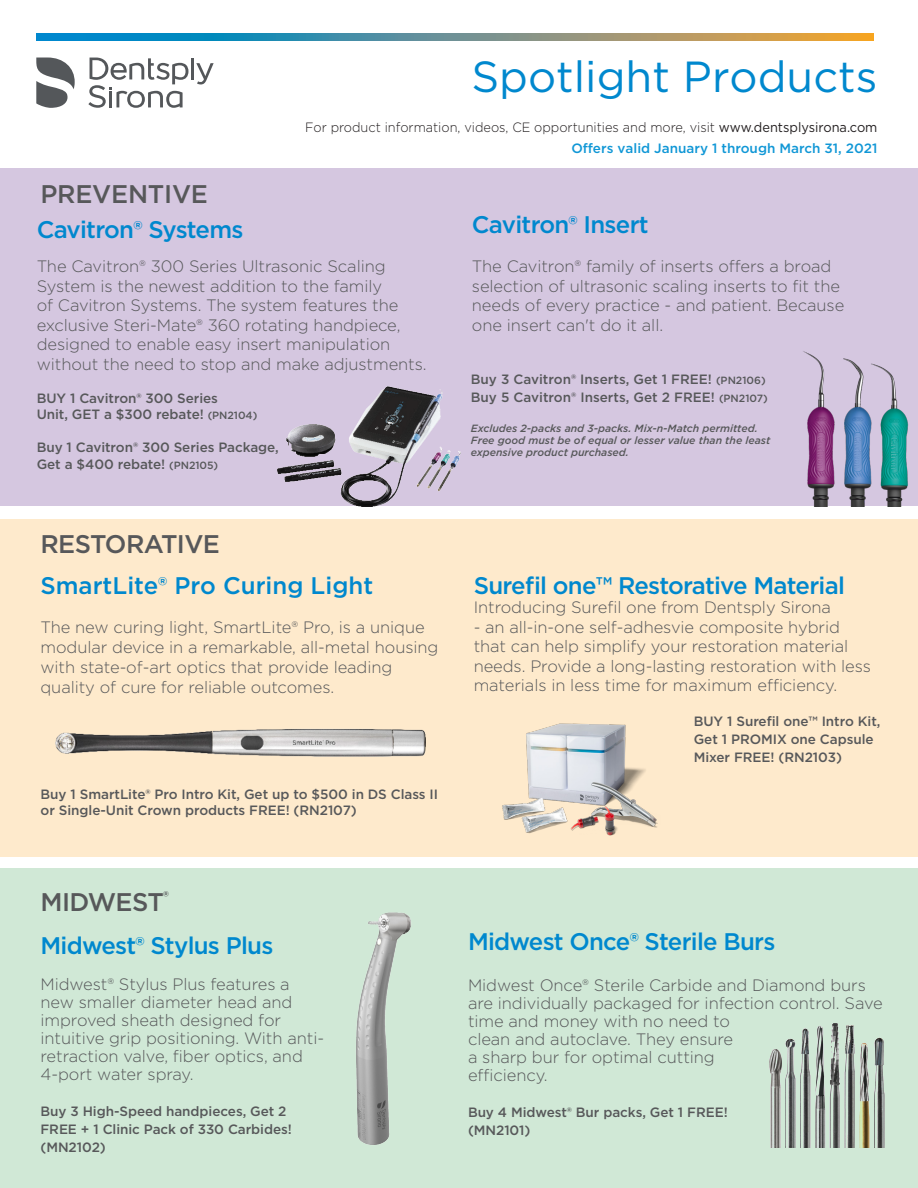
<style>
.page{position:relative;width:918px;height:1188px;background:#fff}
.page>*{position:absolute;margin:0;border:0;box-sizing:border-box;transform-origin:0 0}
.t1{font:43.5px "Gotham";color:#0088ce}
.brand{font:500 25.5px "Gotham";letter-spacing:-.025em;color:#57585a}
.brand-2{font:500 24px "Gotham";letter-spacing:-.03em;color:#0088ce}
.brand-3{font:500 24px "Gotham";color:#0088ce}
.offer-front{font:300 16.5px/19.5px "Gotham";letter-spacing:-.005em;color:#57585a}
.body{font:300 16.5px/19.8px "Gotham";letter-spacing:-.005em;color:#57585a}
.offer-front-2{font:500 13.5px/18px "Gotham";letter-spacing:-.005em;color:#57585a}
.body-2{font:500 13.5px/16.5px "Gotham";letter-spacing:-.005em;color:#57585a}
.t2{font:300 13.5px "Gotham";color:#231f20;scale:.95 1}
.t3{font:500 13.5px "Gotham";color:#1097d6}
.offer-front-3{font:italic 500 10.5px/12px "Gotham";color:#57585a}
.s1{font-weight:400}
.s2{font-size:10.5px}
</style>
<div class="page">
<div style="left:0;top:169px;width:918px;height:337px;background:#d5c7e0"></div>
<img style="left:803px;top:351px;width:106px;height:155px">
<div style="left:0;top:868px;width:918px;height:320px;background:#d0e8d6"></div>
<div style="left:0;top:519px;width:918px;height:338px;background:#feeacc"></div>
<img style="left:502px;top:723px;width:156px;height:113px">
<img style="left:769px;top:1023px;width:116px;height:125px">
<img style="left:356px;top:912px;width:55px;height:233px">
<img style="left:55px;top:729px;width:371px;height:28px">
<img style="left:277px;top:387px;width:184px;height:120px">
<svg style="left:36px;top:33px;width:837px;height:8px;background:#6a928d"></svg>
<hr style="left:191px;top:58px;width:3px;height:21px;background:#54575a">
<svg style="left:196px;top:63px;width:18px;height:21px"></svg>
<svg style="left:88px;top:58px;width:100px;height:50px"></svg>
<svg style="left:36px;top:58px;width:39px;height:50px"></svg>
<p class="t1" style="left:471px;top:49px;width:408px">Spotlight Products</p>
<p class="t2" style="left:305px;top:119px;width:604px">For product information, videos, CE opportunities and more, visit <span class="s1">www.dentsplysirona.com</span></p>
<p class="brand" style="left:41px;top:177px;width:169px">PREVENTIVE</p>
<p class="brand-2" style="left:37px;top:214px;width:208px">Cavitron® Systems</p>
<p class="offer-front" style="left:37px;top:256px;width:391px">The Cavitron® 300 Series Ultrasonic Scaling System is the newest addition to the family<br>of Cavitron Systems. The system features the exclusive Steri-Mate® 360 rotating handpiece, designed to enable easy insert manipulation without the need to stop and make adjustments.</p>
<p class="offer-front-2" style="left:37px;top:390px;width:222px;line-height:16.5px">BUY 1 Cavitron® 300 Series<br>Unit, GET a $300 rebate! <span class="s2">(PN2104)</span></p>
<p class="offer-front-2" style="left:37px;top:438px;width:244px">Buy 1 Cavitron® 300 Series Package,</p>
<p class="offer-front-2" style="left:37px;top:455px;width:183px">Get a $400 rebate! <span class="s2">(PN2105)</span></p>
<p class="brand" style="left:40px;top:527px;width:181px">RESTORATIVE</p>
<p class="brand-3" style="left:40px;top:570px;width:334px">SmartLite® Pro Curing Light</p>
<p class="body" style="left:40px;top:617px;width:399px">The new curing light, SmartLite® Pro, is a unique modular device in a remarkable, all-metal housing with state-of-art optics that provide leading quality of cure for reliable outcomes.</p>
<p class="body-2" style="left:41px;top:785px;width:399px">Buy 1 SmartLite® Pro Intro Kit, Get up to $500 in DS Class II or Single-Unit Crown products FREE! (RN2107)</p>
<p class="brand" style="left:41px;top:885px;width:130px">MIDWEST<sup>®</sup></p>
<p class="brand-2" style="left:41px;top:930px;width:234px">Midwest® Stylus Plus</p>
<p class="offer-front" style="left:41px;top:975px;width:285px;line-height:18px">Midwest® Stylus Plus features a new smaller diameter head and improved sheath designed for intuitive grip positioning. With anti&shy;retraction valve, fiber optics, and<br>4-port water spray.</p>
<p class="offer-front-2" style="left:41px;top:1102px;width:253px">Buy 3 High-Speed handpieces, Get 2<br>FREE + 1 Clinic Pack of 330 Carbides! (MN2102)</p>
<p class="t3" style="left:571px;top:139px;width:308px">Offers valid January 1 through March 31, 2021</p>
<p class="brand-2" style="left:472px;top:209px;width:178px">Cavitron® Insert</p>
<p class="body" style="left:472px;top:256px;width:374px">The Cavitron® family of inserts offers a broad selection of ultrasonic scaling inserts to fit the needs of every practice - and patient. Because one insert can't do it all.</p>
<p class="offer-front-2" style="left:471px;top:371px;width:296px">Buy 3 Cavitron® Inserts, Get 1 FREE! <span class="s2">(PN2106)</span></p>
<p class="offer-front-2" style="left:471px;top:389px;width:299px">Buy 5 Cavitron® Inserts, Get 2 FREE! <span class="s2">(PN2107)</span></p>
<p class="offer-front-3" style="left:471px;top:423px;width:301px">Excludes 2-packs and 3-packs. Mix-n-Match permitted.<br>Free good must be of equal or lesser value than the least expensive product purchased.</p>
<p class="brand-2" style="left:474px;top:570px;width:373px">Surefil one™ Restorative Material</p>
<p class="offer-front" style="left:474px;top:597px;width:359px">Introducing Surefil one from Dentsply Sirona</p>
<p class="offer-front" style="left:474px;top:617px;width:399px">- an all-in-one self-adhesvie composite hybrid that can help simplify your restoration material needs. Provide a long-lasting restoration with less materials in less time for maximum efficiency.</p>
<p class="offer-front-2" style="left:694px;top:712px;width:188px">BUY 1 Surefil one™ Intro Kit,<br>Get 1 PROMIX one Capsule<br>Mixer FREE! (RN2103)</p>
<p class="brand-2" style="left:468px;top:926px;width:309px">Midwest Once® Sterile Burs</p>
<p class="offer-front" style="left:468px;top:976px;width:416px;line-height:18.1px">Midwest Once® Sterile Carbide and Diamond burs are individually packaged for infection control. Save time and money with no need to<br>clean and autoclave. They ensure<br>a sharp bur for optimal cutting<br>efficiency.</p>
<p class="offer-front-2" style="left:468px;top:1103px;width:261px">Buy 4 Midwest® Bur packs, Get 1 FREE! (MN2101)</p>
</div>
